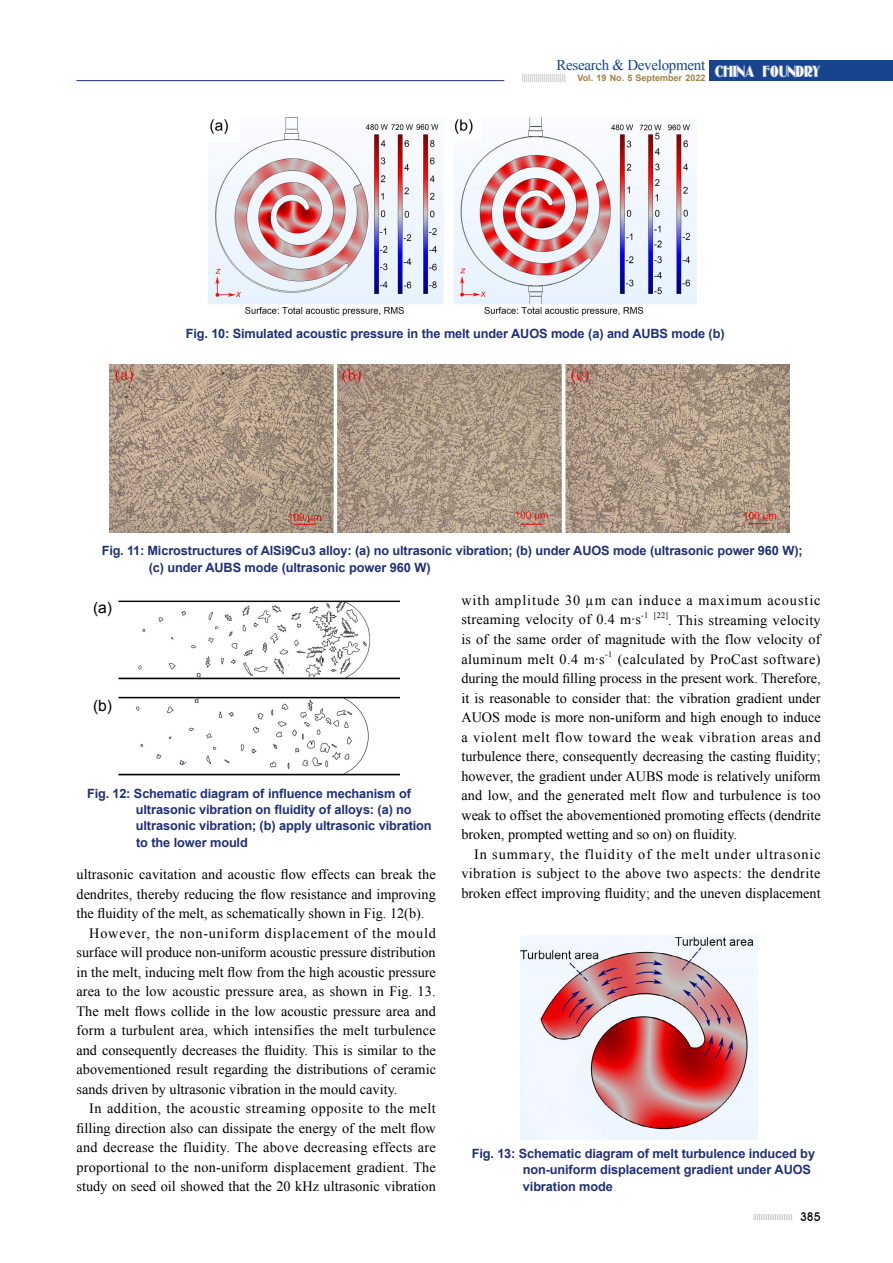
<style>
.page{position:relative;width:893px;height:1263px;background:#fff}
.page>*{position:absolute;margin:0;border:0;box-sizing:border-box;transform-origin:0 0}
.t1{font:15.6px "Oldgate Lane Outline";color:#fff}
.t2{font:15.6px "Arial";color:#000}
.t3{font:15px "Times New Roman";letter-spacing:-.02em;color:#18448e}
.t4{font:14.25px/19.5px "Times New Roman";color:#000;text-align:justify}
.t5{font:14.25px/19.5px "Times New Roman";letter-spacing:.065em;color:#000}
.t6{font:14.25px "Times New Roman";letter-spacing:.02em;color:#000}
.t7{font:14.25px "Times New Roman";letter-spacing:.035em;color:#000}
.t8{font:14.25px "Times New Roman";letter-spacing:.055em;color:#000}
.t9{font:700 12.75px/16.4px "Arial";letter-spacing:-.01em;color:#213174}
.t10{font:500 12px "Avant Garde IT Cby BT";color:#000}
.t11{font:700 9px "Arial";color:#9d8447}
.t12{font:8.25px "Times New Roman";color:#000}
</style>
<div class="page">
<svg style="left:754px;top:1214px;width:38px;height:6px"></svg>
<div style="left:709px;top:60px;width:184px;height:21px;background:#18448e"></div>
<svg style="left:522px;top:74px;width:43px;height:8px"></svg>
<hr style="left:76px;top:80px;width:428px;height:1px;background:#213174">
<img style="left:109px;top:365px;width:681px;height:168px">
<img style="left:118px;top:600px;width:281px;height:176px">
<img style="left:208px;top:117px;width:489px;height:199px">
<img style="left:521px;top:935px;width:236px;height:205px">
<p class="t3" style="left:556px;top:55px;width:150px">Research &amp; Development</p>
<p class="t11" style="left:577px;top:72px;width:129px">Vol. 19 No. 5 September 2022</p>
<p class="t1" style="left:715px;top:62px;width:107px">CHINA FOUNDRY</p>
<p class="t9" style="left:186px;top:326px;width:540px">Fig. 10: Simulated acoustic pressure in the melt under AUOS mode (a) and AUBS mode (b)</p>
<p class="t9" style="left:149px;top:543px;width:655px;text-indent:-47px">Fig. 11: Microstructures of AlSi9Cu3 alloy: (a) no ultrasonic vibration; (b) under AUOS mode (ultrasonic power 960 W); (c) under AUBS mode (ultrasonic power 960 W)</p>
<p class="t2" style="left:93px;top:597px;width:21px">(a)</p>
<p class="t2" style="left:93px;top:695px;width:21px">(b)</p>
<p class="t9" style="left:136px;top:785px;width:297px;text-indent:-49px">Fig. 12: Schematic diagram of influence mechanism of ultrasonic vibration on fluidity of alloys: (a) no ultrasonic vibration; (b) apply ultrasonic vibration to the lower mould</p>
<p class="t4" style="left:77px;top:865px;width:361px">ultrasonic cavitation and acoustic flow effects can break the</p>
<p class="t4" style="left:77px;top:884px;width:361px">dendrites, thereby reducing the flow resistance and improving</p>
<p class="t4" style="left:77px;top:904px;width:349px">the fluidity of the melt, as schematically shown in Fig. 12(b).</p>
<p class="t8" style="left:89px;top:923px;width:348px">However, the non-uniform displacement of the mould</p>
<p class="t4" style="left:77px;top:942px;width:361px">surface will produce non-uniform acoustic pressure distribution</p>
<p class="t4" style="left:77px;top:962px;width:361px">in the melt, inducing melt flow from the high acoustic pressure</p>
<p class="t4" style="left:77px;top:981px;width:361px">area to the low acoustic pressure area, as shown in Fig. 13.</p>
<p class="t4" style="left:77px;top:1001px;width:361px">The melt flows collide in the low acoustic pressure area and</p>
<p class="t4" style="left:77px;top:1020px;width:361px">form a turbulent area, which intensifies the melt turbulence</p>
<p class="t4" style="left:77px;top:1040px;width:361px">and consequently decreases the fluidity. This is similar to the</p>
<p class="t4" style="left:77px;top:1059px;width:361px">abovementioned result regarding the distributions of ceramic</p>
<p class="t4" style="left:77px;top:1079px;width:322px">sands driven by ultrasonic vibration in the mould cavity.</p>
<p class="t7" style="left:89px;top:1099px;width:348px">In addition, the acoustic streaming opposite to the melt</p>
<p class="t4" style="left:77px;top:1118px;width:361px">filling direction also can dissipate the energy of the melt flow</p>
<p class="t6" style="left:77px;top:1138px;width:361px">and decrease the fluidity. The above decreasing effects are</p>
<p class="t4" style="left:77px;top:1157px;width:361px">proportional to the non-uniform displacement gradient. The</p>
<p class="t4" style="left:77px;top:1176px;width:361px">study on seed oil showed that the 20 kHz ultrasonic vibration</p>
<p class="t5" style="left:461px;top:590px;width:361px">with amplitude 30 µm can induce a maximum acoustic streaming velocity of 0.4 m·s</p>
<p class="t12" style="left:641px;top:609px;width:28px">-1 [22]</p>
<p class="t4" style="left:461px;top:610px;width:361px;text-indent:207px">. This streaming velocity is of the same order of magnitude with the flow velocity of aluminum melt 0.4 m·s</p>
<p class="t12" style="left:605px;top:648px;width:9px">-1</p>
<p class="t4" style="left:461px;top:649px;width:361px;text-indent:156px">(calculated by ProCast software) during the mould filling process in the present work. Therefore, it is reasonable to consider that: the vibration gradient under AUOS mode is more non-uniform and high enough to induce a violent melt flow toward the weak vibration areas and turbulence there, consequently decreasing the casting fluidity; however, the gradient under AUBS mode is relatively uniform and low, and the generated melt flow and turbulence is too weak to offset the abovementioned promoting effects (dendrite broken, prompted wetting and so on) on fluidity.</p>
<p class="t4" style="left:461px;top:844px;width:361px;text-indent:13px">In summary, the fluidity of the melt under ultrasonic vibration is subject to the above two aspects: the dendrite broken effect improving fluidity; and the uneven displacement</p>
<p class="t9" style="left:523px;top:1146px;width:294px;text-indent:-51px">Fig. 13: Schematic diagram of melt turbulence induced by non-uniform displacement gradient under AUOS vibration mode</p>
<p class="t10" style="left:800px;top:1209px;width:22px">385</p>
</div>
